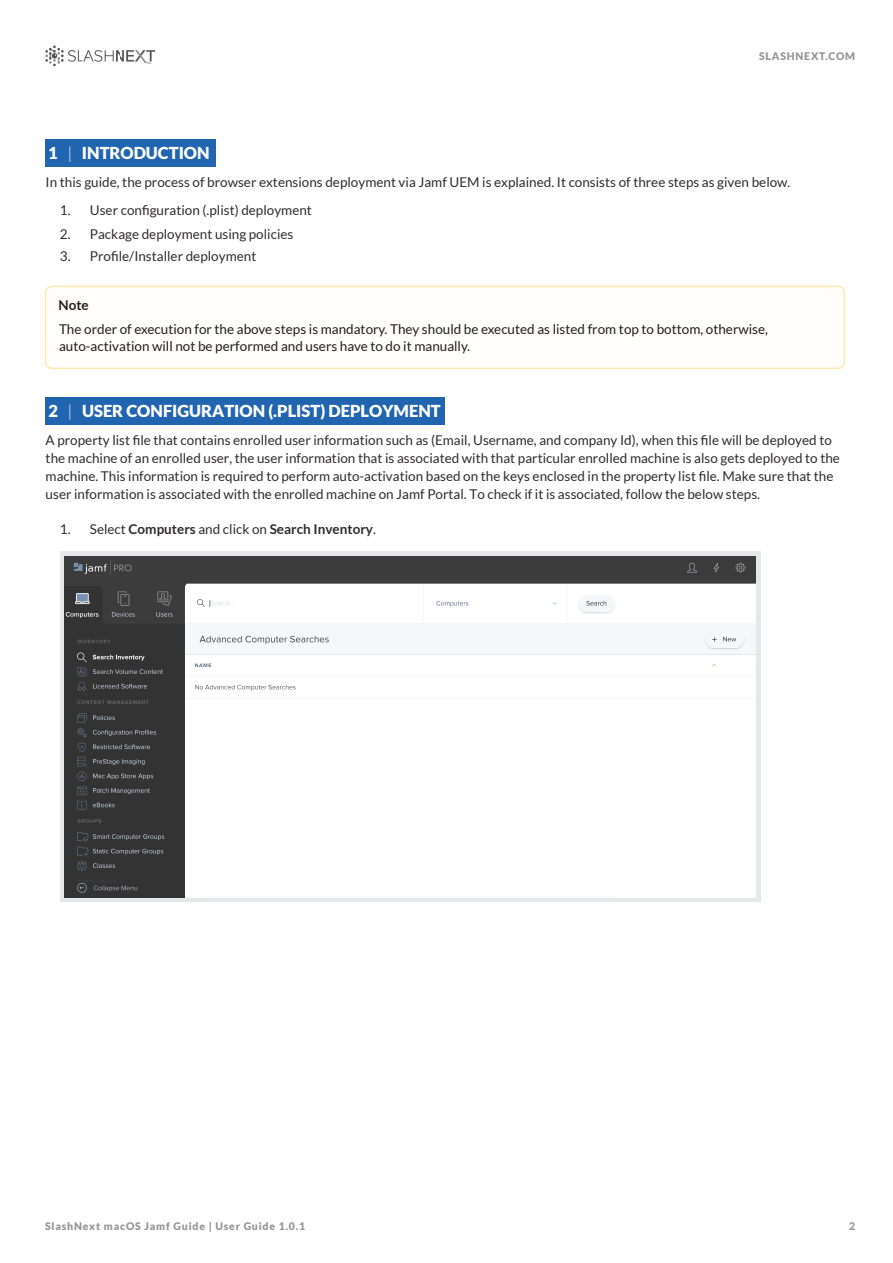
<style>
.page{position:relative;width:893px;height:1263px;background:#fff}
.page>*{position:absolute;margin:0;border:0;box-sizing:border-box;transform-origin:0 0}
.t1{font:900 16.5px "Lato";color:#fff}
.t2{font:13.5px/18px "Lato";color:#302d2d}
.t3{font:13.5px/16.2px "Lato";color:#231f20}
.t4{font:700 13.5px "Lato";color:#302d2d}
.t5{font:700 13.5px "Lato";color:#231f20}
.t6{font:900 10.5px "Lato";letter-spacing:.075em;color:#969696}
.s1{font-weight:300}
.s2{font-weight:400}
</style>
<div class="page">
<img style="left:45px;top:45px;width:110px;height:22px">
<div style="left:45px;top:140px;width:171px;height:27px;background:#2164b0"></div>
<div style="left:45px;top:397px;width:400px;height:27px;background:#2164b0"></div>
<div style="left:60px;top:551px;width:700px;height:350px;background:#e6e7e8"></div>
<img style="left:64px;top:556px;width:691px;height:341px">
<div style="left:46px;top:286px;width:798px;height:82px;background:#fffefa;border-radius:7px"></div>
<div style="left:45px;top:286px;width:800px;height:83px;border:2px solid #fde9af;border-radius:7px"></div>
<p class="t1" style="left:48px;top:144px;width:163px">1 <span class="s1">|</span> INTRODUCTION</p>
<p class="t6" style="left:759px;top:50px;width:98px">SLASHNEXT.COM</p>
<p class="t2" style="left:46px;top:173px;width:746px">In this guide, the process of browser extensions deployment via Jamf UEM is explained. It consists of three steps as given below.</p>
<p class="t2" style="left:60px;top:201px;width:254px">1. User configuration (.plist) deployment</p>
<p class="t2" style="left:60px;top:225px;width:235px">2. Package deployment using policies</p>
<p class="t2" style="left:60px;top:247px;width:198px">3. Profile/Installer deployment</p>
<p class="t5" style="left:59px;top:298px;width:32px">Note</p>
<p class="t3" style="left:59px;top:321px;width:710px">The order of execution for the above steps is mandatory. They should be executed as listed from top to bottom, otherwise, auto-activation will not be performed and users have to do it manually.</p>
<p class="t1" style="left:48px;top:401px;width:394px">2 <span class="s1">|</span> USER CONFIGURATION (.PLIST) DEPLOYMENT</p>
<p class="t2" style="left:46px;top:431px;width:796px">A property list file that contains enrolled user information such as (Email, Username, and company Id), when this file will be deployed to the machine of an enrolled user, the user information that is associated with that particular enrolled machine is also gets deployed to the machine. This information is required to perform auto-activation based on the keys enclosed in the property list file. Make sure that the user information is associated with the enrolled machine on Jamf Portal. To check if it is associated, follow the below steps.</p>
<p class="t4" style="left:60px;top:521px;width:318px"><span class="s2">1. Select</span> Computers <span class="s2">and click on</span> Search Inventory<span class="s2">.</span></p>
<p class="t6" style="left:45px;top:1220px;width:262px">SlashNext macOS Jamf Guide | User Guide 1.0.1</p>
<p class="t6" style="left:849px;top:1220px;width:8px">2</p>
</div>
